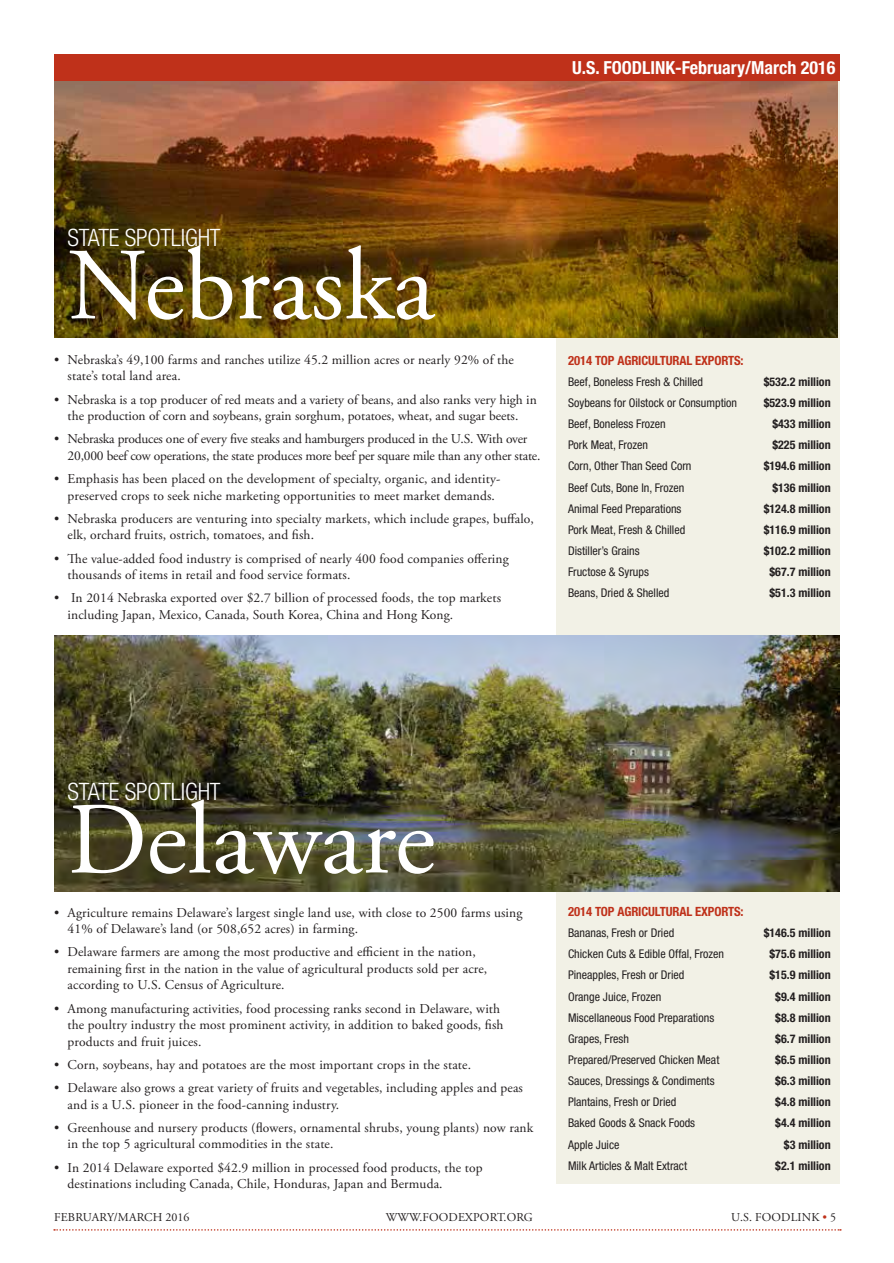
<style>
.page{position:relative;width:894px;height:1263px;background:#fff}
.page>*{position:absolute;margin:0;border:0;box-sizing:border-box;transform-origin:0 0}
.t1{font:102px "Adobe Garamond Pro";color:#fff}
.t2{font:300 condensed 24px "Helvetica Neue LT Std";letter-spacing:-.01em;color:#fff}
.t3{font:700 condensed 18px "Helvetica Neue LT Std";color:#fff}
.t4{font:13.5px/16.5px "Adobe Garamond Pro";letter-spacing:.005em;color:#231f20}
.t5{font:13.5px/16.5px "Adobe Garamond Pro";letter-spacing:-.015em;color:#231f20}
.t6{font:13.5px/16.5px "Adobe Garamond Pro";letter-spacing:-.105em;color:#231f20}
.t7{font:700 condensed 12.75px "Helvetica Neue LT Std";letter-spacing:-.01em;color:#bf311a}
.t8{font:condensed 12px "Helvetica Neue LT Std";color:#231f20}
.t9{font:700 condensed 12px "Helvetica Neue LT Std";color:#231f20}
.t10{font:12px "Adobe Garamond Pro";letter-spacing:.015em;color:#231f20}
.s1{color:#bf311a}
</style>
<div class="page">
<div style="left:54px;top:54px;width:785px;height:27px;background:#bf311a"></div>
<svg style="left:54px;top:1229px;width:786px;height:1px"></svg>
<div style="left:556px;top:338px;width:283px;height:297px;background:#f2f1e6"></div>
<div style="left:556px;top:891px;width:283px;height:293px;background:#f2f1e6"></div>
<img style="left:54px;top:81px;width:783px;height:257px">
<img style="left:54px;top:635px;width:785px;height:256px">
<h3 class="t3" style="left:572px;top:56px;width:265px">U.S. FOODLINK-February/March 2016</h3>
<h2 class="t2" style="left:68px;top:223px;width:154px">STATE SPOTLIGHT</h2>
<h1 class="t1" style="left:68px;top:225px;width:369px">Nebraska</h1>
<p class="t4" style="left:68px;top:352px;width:447px;text-indent:-14px">• Nebraska’s 49,100 farms and ranches utilize 45.2 million acres or nearly 92% of the state’s total land area.</p>
<p class="t4" style="left:54px;top:391px;width:484px;text-align:center">• Nebraska is a top producer of red meats and a variety of beans, and also ranks very high in the production of corn and soybeans, grain sorghum, potatoes, wheat, and sugar beets.</p>
<p class="t5" style="left:68px;top:431px;width:474px;text-indent:-14px">• Nebraska produces one of every five steaks and hamburgers produced in the U.S. With over<br>20,000 beef cow operations, the state produces more beef per square mile than any other state.</p>
<p class="t4" style="left:54px;top:471px;width:448px;text-align:center">• Emphasis has been placed on the development of specialty, organic, and identity&shy;preserved crops to seek niche marketing opportunities to meet market demands.</p>
<p class="t4" style="left:68px;top:511px;width:468px;text-indent:-14px">• Nebraska producers are venturing into specialty markets, which include grapes, buffalo, elk, orchard fruits, ostrich, tomatoes, and fish.</p>
<p class="t6" style="left:68px;top:550px;width:442px;text-indent:-14px">• The value-added food industry is comprised of nearly 400 food companies offering thousands of items in retail and food service formats.</p>
<p class="t4" style="left:68px;top:590px;width:435px;text-indent:-14px">• In 2014 Nebraska exported over $2.7 billion of processed foods, the top markets including Japan, Mexico, Canada, South Korea, China and Hong Kong.</p>
<p class="t7" style="left:568px;top:352px;width:177px">2014 TOP AGRICULTURAL EXPORTS:</p>
<p class="t8" style="left:568px;top:374px;width:137px">Beef, Boneless Fresh &amp; Chilled</p>
<p class="t9" style="left:763px;top:374px;width:68px">$532.2 million</p>
<p class="t8" style="left:568px;top:396px;width:170px">Soybeans for Oilstock or Consumption</p>
<p class="t9" style="left:763px;top:395px;width:68px">$523.9 million</p>
<p class="t8" style="left:568px;top:417px;width:99px">Beef, Boneless Frozen</p>
<p class="t9" style="left:772px;top:416px;width:60px">$433 million</p>
<p class="t8" style="left:568px;top:438px;width:81px">Pork Meat, Frozen</p>
<p class="t9" style="left:772px;top:438px;width:60px">$225 million</p>
<p class="t8" style="left:568px;top:459px;width:125px">Corn, Other Than Seed Corn</p>
<p class="t9" style="left:763px;top:459px;width:68px">$194.6 million</p>
<p class="t8" style="left:568px;top:480px;width:118px">Beef Cuts, Bone In, Frozen</p>
<p class="t9" style="left:772px;top:480px;width:60px">$136 million</p>
<p class="t8" style="left:568px;top:501px;width:115px">Animal Feed Preparations</p>
<p class="t9" style="left:763px;top:501px;width:68px">$124.8 million</p>
<p class="t8" style="left:568px;top:522px;width:119px">Pork Meat, Fresh &amp; Chilled</p>
<p class="t9" style="left:763px;top:522px;width:68px">$116.9 million</p>
<p class="t8" style="left:568px;top:544px;width:73px">Distiller’s Grains</p>
<p class="t9" style="left:763px;top:543px;width:68px">$102.2 million</p>
<p class="t8" style="left:568px;top:565px;width:82px">Fructose &amp; Syrups</p>
<p class="t9" style="left:769px;top:564px;width:63px">$67.7 million</p>
<p class="t8" style="left:568px;top:586px;width:103px">Beans, Dried &amp; Shelled</p>
<p class="t9" style="left:769px;top:586px;width:63px">$51.3 million</p>
<h2 class="t2" style="left:68px;top:777px;width:154px">STATE SPOTLIGHT</h2>
<h1 class="t1" style="left:68px;top:779px;width:369px">Delaware</h1>
<p class="t4" style="left:68px;top:904px;width:456px;text-indent:-14px">• Agriculture remains Delaware’s largest single land use, with close to 2500 farms using<br>41% of Delaware’s land (or 508,652 acres) in farming.</p>
<p class="t4" style="left:68px;top:944px;width:421px;text-indent:-14px">• Delaware farmers are among the most productive and efficient in the nation, remaining first in the nation in the value of agricultural products sold per acre, according to U.S. Census of Agriculture.</p>
<p class="t4" style="left:68px;top:1000px;width:437px;text-indent:-13px">• Among manufacturing activities, food processing ranks second in Delaware, with the poultry industry the most prominent activity, in addition to baked goods, fish products and fruit juices.</p>
<p class="t4" style="left:54px;top:1056px;width:418px">• Corn, soybeans, hay and potatoes are the most important crops in the state.</p>
<p class="t4" style="left:68px;top:1080px;width:457px;text-indent:-14px">• Delaware also grows a great variety of fruits and vegetables, including apples and peas and is a U.S. pioneer in the food-canning industry.</p>
<p class="t4" style="left:68px;top:1119px;width:467px;text-indent:-14px">• Greenhouse and nursery products (flowers, ornamental shrubs, young plants) now rank in the top 5 agricultural commodities in the state.</p>
<p class="t4" style="left:68px;top:1159px;width:416px;text-indent:-14px">• In 2014 Delaware exported $42.9 million in processed food products, the top destinations including Canada, Chile, Honduras, Japan and Bermuda.</p>
<p class="t7" style="left:568px;top:903px;width:177px">2014 TOP AGRICULTURAL EXPORTS:</p>
<p class="t8" style="left:568px;top:926px;width:108px">Bananas, Fresh or Dried</p>
<p class="t9" style="left:763px;top:925px;width:68px">$146.5 million</p>
<p class="t8" style="left:568px;top:947px;width:157px">Chicken Cuts &amp; Edible Offal, Frozen</p>
<p class="t9" style="left:769px;top:946px;width:63px">$75.6 million</p>
<p class="t8" style="left:568px;top:968px;width:118px">Pineapples, Fresh or Dried</p>
<p class="t9" style="left:769px;top:967px;width:63px">$15.9 million</p>
<p class="t8" style="left:568px;top:989px;width:95px">Orange Juice, Frozen</p>
<p class="t9" style="left:775px;top:989px;width:57px">$9.4 million</p>
<p class="t8" style="left:568px;top:1010px;width:148px">Miscellaneous Food Preparations</p>
<p class="t9" style="left:775px;top:1010px;width:57px">$8.8 million</p>
<p class="t8" style="left:568px;top:1031px;width:62px">Grapes, Fresh</p>
<p class="t9" style="left:775px;top:1031px;width:57px">$6.7 million</p>
<p class="t8" style="left:568px;top:1052px;width:153px">Prepared/Preserved Chicken Meat</p>
<p class="t9" style="left:775px;top:1052px;width:57px">$6.5 million</p>
<p class="t8" style="left:568px;top:1074px;width:148px">Sauces, Dressings &amp; Condiments</p>
<p class="t9" style="left:775px;top:1073px;width:57px">$6.3 million</p>
<p class="t8" style="left:568px;top:1095px;width:110px">Plantains, Fresh or Dried</p>
<p class="t9" style="left:775px;top:1094px;width:57px">$4.8 million</p>
<p class="t8" style="left:568px;top:1116px;width:129px">Baked Goods &amp; Snack Foods</p>
<p class="t9" style="left:775px;top:1115px;width:57px">$4.4 million</p>
<p class="t8" style="left:568px;top:1137px;width:53px">Apple Juice</p>
<p class="t9" style="left:783px;top:1137px;width:48px">$3 million</p>
<p class="t8" style="left:568px;top:1158px;width:121px">Milk Articles &amp; Malt Extract</p>
<p class="t9" style="left:775px;top:1158px;width:57px">$2.1 million</p>
<p class="t10" style="left:54px;top:1209px;width:137px">FEBRUARY/MARCH 2016</p>
<p class="t10" style="left:386px;top:1209px;width:148px">WWW.FOODEXPORT.ORG</p>
<p class="t10" style="left:730px;top:1209px;width:107px">U.S. FOODLINK <span class="s1">•</span> 5</p>
</div>
